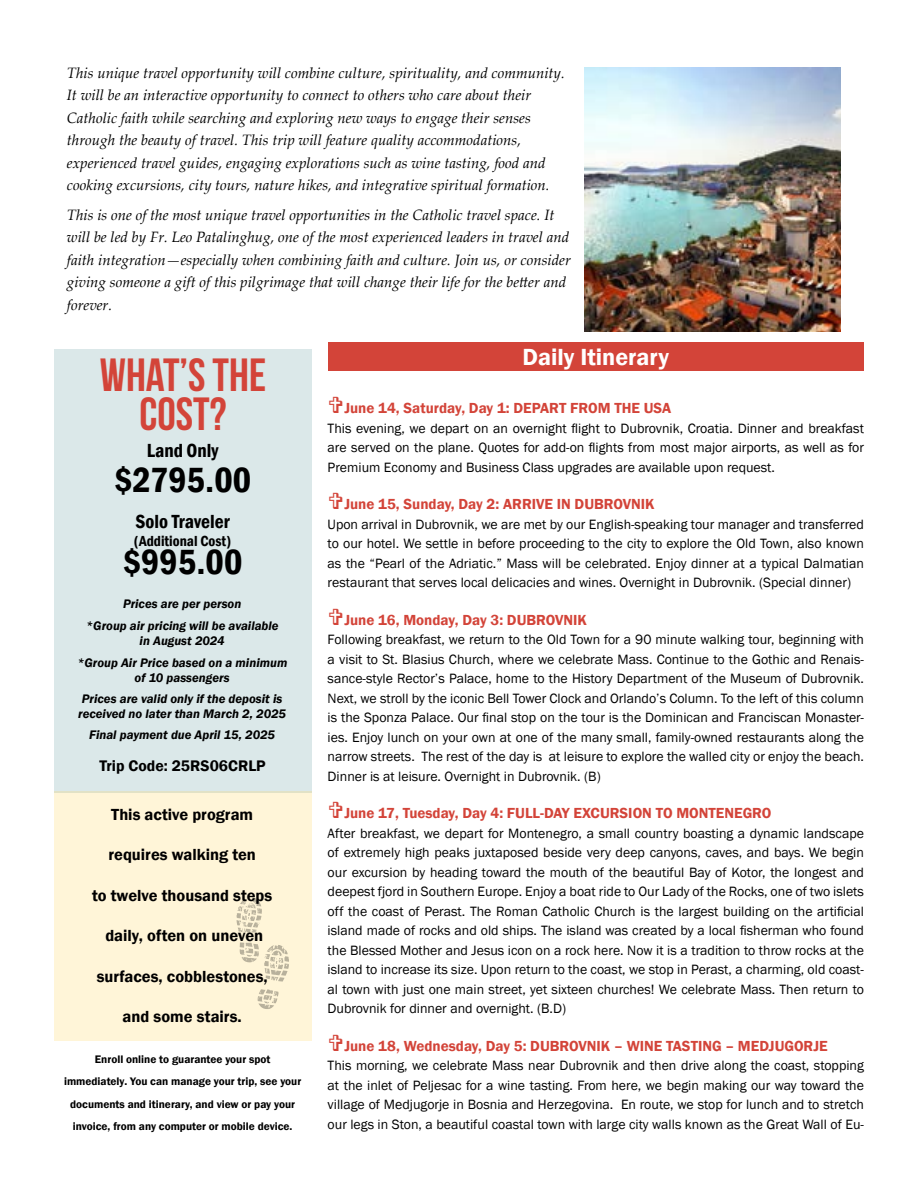
<style>
.page{position:relative;width:918px;height:1188px;background:#fff}
.page>*{position:absolute;margin:0;border:0;box-sizing:border-box;transform-origin:0 0}
.t1{font:46.5px/39px "Bebas Neue";color:#d34439;text-align:center}
.t2{font:600 condensed 36px "Franklin Gothic";color:#000}
.t3{font:600 24px "Franklin Gothic";color:#fff}
.t4{font:600 condensed 19.5px "Franklin Gothic";color:#000}
.t5{font:600 16.5px "Franklin Gothic";color:#000}
.t6{font:600 15.75px "Franklin Gothic";color:#000}
.t7{font:italic 15px/22.5px "Palatino Linotype";color:#000}
.t8{font:600 15px "Franklin Gothic";color:#d34439}
.t9{font:600 condensed 15px "Franklin Gothic";color:#000}
.t10{font:13.8px/19.5px "Franklin Gothic";color:#000;text-align:justify}
.t11{font:italic 600 12.75px/21.8px "Franklin Gothic";color:#000;text-align:center}
.t12{font:600 11.25px/22.5px "Franklin Gothic";color:#000;text-align:center}
</style>
<div class="page">
<div style="left:54px;top:349px;width:257px;height:444px;background:#dbe8e9"></div>
<div style="left:328px;top:343px;width:535px;height:28px;background:#d34439"></div>
<div style="left:54px;top:791px;width:257px;height:250px;background:#fff5d8"></div>
<svg style="left:258px;top:989px;width:21px;height:20px"></svg>
<svg style="left:236px;top:897px;width:26px;height:36px"></svg>
<svg style="left:240px;top:942px;width:49px;height:40px"></svg>
<img style="left:585px;top:68px;width:256px;height:264px">
<p class="t7" style="left:67px;top:61px;width:499px">This unique travel opportunity will combine culture, spirituality, and community.<br>It will be an interactive opportunity to connect to others who care about their Catholic faith while searching and exploring new ways to engage their senses through the beauty of travel. This trip will feature quality accommodations, experienced travel guides, engaging explorations such as wine tasting, food and cooking excursions, city tours, nature hikes, and integrative spiritual formation.</p>
<p class="t7" style="left:67px;top:203px;width:505px">This is one of the most unique travel opportunities in the Catholic travel space. It will be led by Fr. Leo Patalinghug, one of the most experienced leaders in travel and faith integration—especially when combining faith and culture. Join us, or consider giving someone a gift of this pilgrimage that will change their life for the better and forever.</p>
<h1 class="t1" style="left:100px;top:355px;width:168px">WHAT’S THE<br>COST?</h1>
<h3 class="t4" style="left:147px;top:438px;width:73px">Land Only</h3>
<h2 class="t2" style="left:114px;top:456px;width:139px">$2795.00</h2>
<h3 class="t4" style="left:136px;top:508px;width:96px">Solo Traveler</h3>
<p class="t9" style="left:134px;top:531px;width:99px">(Additional Cost)</p>
<h2 class="t2" style="left:123px;top:538px;width:121px">$995.00</h2>
<p class="t11" style="left:86px;top:593px;width:194px">Prices are per person<br>*Group air pricing will be available</p>
<p class="t11" style="left:77px;top:630px;width:212px">in August 2024<br>*Group Air Price based on a minimum</p>
<p class="t11" style="left:82px;top:666px;width:202px">of 10 passengers<br>Prices are valid only if the deposit is</p>
<p class="t11" style="left:78px;top:704px;width:209px;line-height:21px">received no later than March 2, 2025<br>Final payment due April 15, 2025</p>
<p class="t6" style="left:99px;top:756px;width:168px">Trip Code: 25RS06CRLP</p>
<p class="t5" style="left:111px;top:804px;width:143px">This active program</p>
<p class="t5" style="left:108px;top:845px;width:149px">requires walking ten</p>
<p class="t5" style="left:92px;top:885px;width:182px">to twelve thousand steps</p>
<p class="t5" style="left:105px;top:926px;width:159px">daily, often on uneven</p>
<p class="t5" style="left:97px;top:966px;width:173px">surfaces, cobblestones,</p>
<p class="t5" style="left:123px;top:1007px;width:121px">and some stairs.</p>
<p class="t12" style="left:64px;top:1048px;width:239px">Enroll online to guarantee your spot immediately. You can manage your trip, see your documents and itinerary, and view or pay your invoice, from any computer or mobile device.</p>
<h3 class="t3" style="left:523px;top:342px;width:148px">Daily Itinerary</h3>
<p class="t8" style="left:344px;top:399px;width:328px">June 14, Saturday, Day 1: DEPART FROM THE USA</p>
<p class="t10" style="left:328px;top:419px;width:538px">This evening, we depart on an overnight flight to Dubrovnik, Croatia. Dinner and breakfast are served on the plane. Quotes for add-on flights from most major airports, as well as for Premium Economy and Business Class upgrades are available upon request.</p>
<p class="t8" style="left:344px;top:495px;width:312px">June 15, Sunday, Day 2: ARRIVE IN DUBROVNIK</p>
<p class="t10" style="left:328px;top:515px;width:538px">Upon arrival in Dubrovnik, we are met by our English-speaking tour manager and transferred to our hotel. We settle in before proceeding to the city to explore the Old Town, also known as the “Pearl of the Adriatic.” Mass will be celebrated. Enjoy dinner at a typical Dalmatian restaurant that serves local delicacies and wines. Overnight in Dubrovnik. (Special dinner)</p>
<p class="t8" style="left:344px;top:611px;width:244px">June 16, Monday, Day 3: DUBROVNIK</p>
<p class="t10" style="left:328px;top:630px;width:538px">Following breakfast, we return to the Old Town for a 90 minute walking tour, beginning with a visit to St. Blasius Church, where we celebrate Mass. Continue to the Gothic and Renais&shy;sance-style Rector’s Palace, home to the History Department of the Museum of Dubrovnik.<br>Next, we stroll by the iconic Bell Tower Clock and Orlando’s Column. To the left of this column is the Sponza Palace. Our final stop on the tour is the Dominican and Franciscan Monaster&shy;ies. Enjoy lunch on your own at one of the many small, family-owned restaurants along the narrow streets. The rest of the day is at leisure to explore the walled city or enjoy the beach.<br>Dinner is at leisure. Overnight in Dubrovnik. (B)</p>
<p class="t8" style="left:344px;top:804px;width:429px">June 17, Tuesday, Day 4: FULL-DAY EXCURSION TO MONTENEGRO</p>
<p class="t10" style="left:328px;top:824px;width:538px">After breakfast, we depart for Montenegro, a small country boasting a dynamic landscape of extremely high peaks juxtaposed beside very deep canyons, caves, and bays. We begin our excursion by heading toward the mouth of the beautiful Bay of Kotor, the longest and deepest fjord in Southern Europe. Enjoy a boat ride to Our Lady of the Rocks, one of two islets off the coast of Perast. The Roman Catholic Church is the largest building on the artificial island made of rocks and old ships. The island was created by a local fisherman who found the Blessed Mother and Jesus icon on a rock here. Now it is a tradition to throw rocks at the island to increase its size. Upon return to the coast, we stop in Perast, a charming, old coast&shy;al town with just one main street, yet sixteen churches! We celebrate Mass. Then return to Dubrovnik for dinner and overnight. (B.D)</p>
<p class="t8" style="left:344px;top:1037px;width:485px">June 18, Wednesday, Day 5: DUBROVNIK – WINE TASTING – MEDJUGORJE</p>
<p class="t10" style="left:328px;top:1056px;width:538px">This morning, we celebrate Mass near Dubrovnik and then drive along the coast, stopping at the inlet of Peljesac for a wine tasting. From here, we begin making our way toward the village of Medjugorje in Bosnia and Herzegovina. En route, we stop for lunch and to stretch our legs in Ston, a beautiful coastal town with large city walls known as the Great Wall of Eu-</p>
</div>
